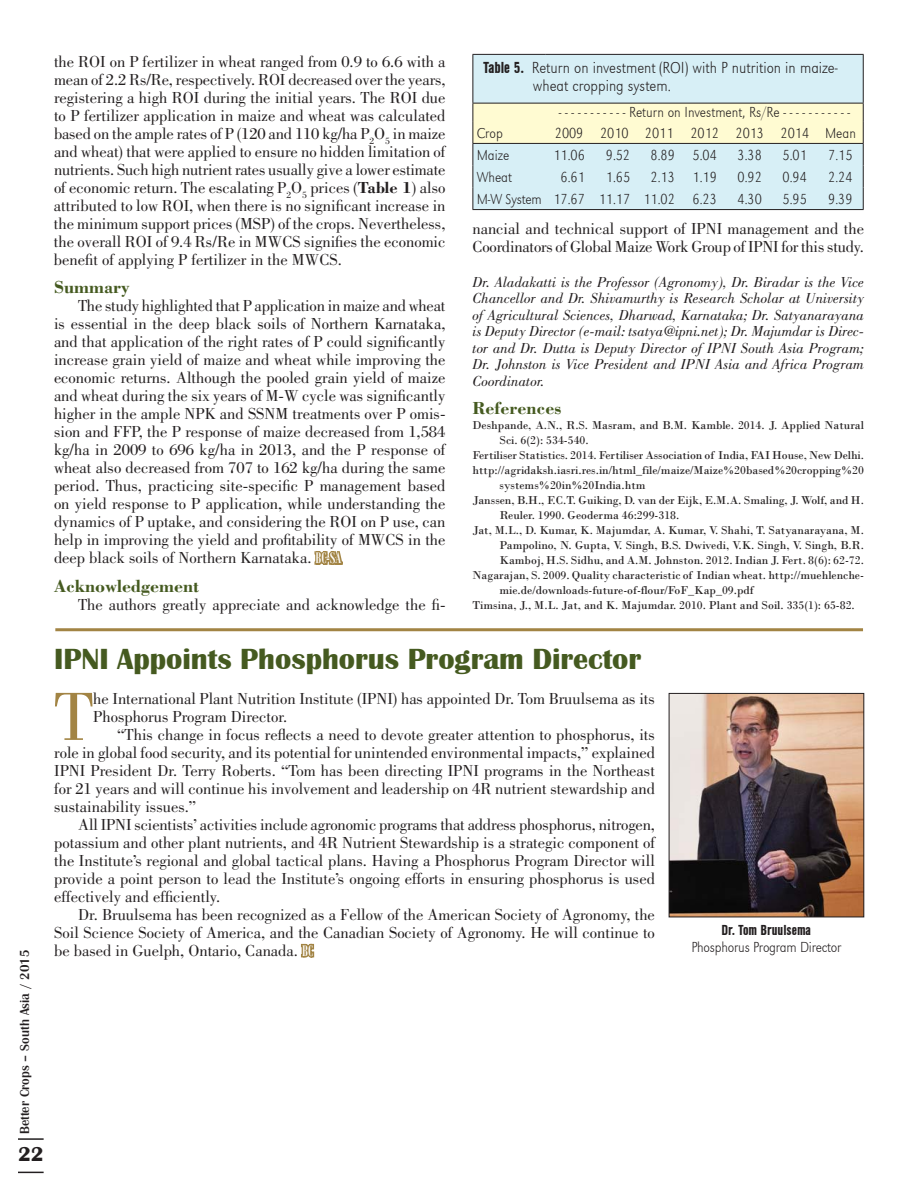
<style>
.page{position:relative;width:918px;height:1188px;background:#fff}
.page>*{position:absolute;margin:0;border:0;box-sizing:border-box;transform-origin:0 0}
.t1{font:70.35px "Bodoni";color:#a28444}
.t2{font:700 30px "Britannic T";color:#455a20}
.t3{font:700 21px "Britannic T";color:#231f20}
.t4{font:700 18px "Bodoni";color:#455a20}
.t5{font:16.5px/18px "Bodoni";color:#231f20;text-align:justify}
.t6{font:16.5px/18px "URW Grotesk T Ext Lig Ext Nar";color:#231f20}
.t7{font:italic 15px/16.5px "Bodoni";color:#231f20;text-align:justify}
.t8{font:15px/21.6px "URW Grotesk T Ext Lig Ext Nar";color:#231f20}
.t9{font:15px "URW Grotesk T Bol Con";color:#231f20}
.t10{font:500 13.5px "Britannic T";color:#231f20}
.t11{font:12px "Bodoni";color:#231f20}
.s1{font-weight:700}
.s2{font-family:"Bodoni MT Condensed";color:#a28444}
.s3{font-family:"Bodoni MT Condensed";color:#fff}
.s4{font-family:"URW Grotesk T Bol Con"}
.s5{color:#d7eff6}
</style>
<div class="page">
<hr style="left:18px;top:1138px;width:26px;height:2px;background:#231f20">
<svg style="left:18px;top:1172px;width:26px;height:1px"></svg>
<div style="left:473px;top:55px;width:390px;height:48px;background:#d7eff6"></div>
<hr style="left:472px;top:54px;width:74px;height:1px;background:#231f20">
<hr style="left:472px;top:55px;width:1px;height:48px;background:#231f20">
<hr style="left:546px;top:54px;width:318px;height:1px;background:#231f20">
<hr style="left:863px;top:55px;width:1px;height:48px;background:#231f20">
<svg style="left:472px;top:104px;width:392px;height:105px;background:#e4f2e7"></svg>
<hr style="left:472px;top:209px;width:392px;height:1px;background:#231f20">
<hr style="left:472px;top:103px;width:392px;height:1px;background:#231f20">
<hr style="left:472px;top:143px;width:392px;height:1px;background:#231f20">
<img style="left:671px;top:695px;width:191px;height:220px">
<div style="left:669px;top:693px;width:195px;height:224px;border:1px solid #231f20"></div>
<hr style="left:55px;top:628px;width:808px;height:3px;background:#a28444">
<p class="t5" style="left:54px;top:54px;width:393px">the ROI on P fertilizer in wheat ranged from 0.9 to 6.6 with a mean of 2.2 Rs/Re, respectively. ROI decreased over the years, registering a high ROI during the initial years. The ROI due to P fertilizer application in maize and wheat was calculated based on the ample rates of P (120 and 110 kg/ha P<sub>2</sub>O<sub>5</sub> in maize and wheat) that were applied to ensure no hidden limitation of nutrients. Such high nutrient rates usually give a lower estimate of economic return. The escalating P<sub>2</sub>O<sub>5</sub> prices (<span class="s1">Table 1</span>) also attributed to low ROI, when there is no significant increase in the minimum support prices (MSP) of the crops. Nevertheless, the overall ROI of 9.4 Rs/Re in MWCS signifies the economic benefit of applying P fertilizer in the MWCS.</p>
<p class="t4" style="left:54px;top:281px;width:77px">Summary</p>
<p class="t5" style="left:54px;top:298px;width:393px;text-indent:24px">The study highlighted that P application in maize and wheat is essential in the deep black soils of Northern Karnataka, and that application of the right rates of P could significantly increase grain yield of maize and wheat while improving the economic returns. Although the pooled grain yield of maize and wheat during the six years of M-W cycle was significantly higher in the ample NPK and SSNM treatments over P omis&shy;sion and FFP, the P response of maize decreased from 1,584 kg/ha in 2009 to 696 kg/ha in 2013, and the P response of wheat also decreased from 707 to 162 kg/ha during the same period. Thus, practicing site-specific P management based on yield response to P application, while understanding the dynamics of P uptake, and considering the ROI on P use, can help in improving the yield and profitability of MWCS in the deep black soils of Northern Karnataka. <span class="s2">B</span><span class="s3">C-SA</span></p>
<p class="t4" style="left:54px;top:579px;width:147px">Acknowledgement</p>
<p class="t5" style="left:78px;top:597px;width:369px">The authors greatly appreciate and acknowledge the fi-</p>
<p class="t6" style="left:533px;top:58px;width:306px;text-indent:-50px"><span class="s4">Table 5.</span> Return on investment (ROI) with P nutrition in maize&shy;wheat cropping system.</p>
<p class="t8" style="left:477px;top:122px;width:28px">Crop</p>
<p class="t8" style="left:555px;top:100px;width:303px">- - - - - - - - - - - Return on Investment, Rs/Re - - - - - - - - - - -<br>2009 2010 2011 2012 2013 2014 Mean</p>
<p class="t8" style="left:477px;top:144px;width:34px">Maize</p>
<p class="t8" style="left:553px;top:144px;width:165px">11.06 <span class="s5">1</span>9.52 <span class="s5">1</span>8.89 5.04</p>
<p class="t8" style="left:738px;top:144px;width:26px">3.38</p>
<p class="t8" style="left:783px;top:144px;width:26px">5.01</p>
<p class="t8" style="left:828px;top:144px;width:26px">7.15</p>
<p class="t8" style="left:477px;top:166px;width:37px">Wheat</p>
<p class="t8" style="left:553px;top:166px;width:165px"><span class="s5">1</span>6.61 <span class="s5">1</span>1.65 <span class="s5">1</span>2.13 1.19</p>
<p class="t8" style="left:738px;top:166px;width:26px">0.92</p>
<p class="t8" style="left:783px;top:166px;width:26px">0.94</p>
<p class="t8" style="left:828px;top:166px;width:26px">2.24</p>
<p class="t8" style="left:477px;top:188px;width:242px">M-W System 17.67 11.17 11.02 6.23</p>
<p class="t8" style="left:738px;top:188px;width:26px">4.30</p>
<p class="t8" style="left:783px;top:188px;width:26px">5.95</p>
<p class="t8" style="left:828px;top:188px;width:26px">9.39</p>
<p class="t5" style="left:473px;top:221px;width:393px">nancial and technical support of IPNI management and the<br>Coordinators of Global Maize Work Group of IPNI for this study.</p>
<p class="t7" style="left:472px;top:275px;width:393px">Dr. Aladakatti is the Professor (Agronomy), Dr. Biradar is the Vice Chancellor and Dr. Shivamurthy is Research Scholar at University of Agricultural Sciences, Dharwad, Karnataka; Dr. Satyanarayana is Deputy Director (e-mail: tsatya@ipni.net); Dr. Majumdar is Direc&shy;tor and Dr. Dutta is Deputy Director of IPNI South Asia Program; Dr. Johnston is Vice President and IPNI Asia and Africa Program Coordinator.</p>
<p class="t4" style="left:472px;top:402px;width:90px">References</p>
<p class="t11" style="left:472px;top:418px;width:393px">Deshpande, A.N., R.S. Masram, and B.M. Kamble. 2014. J. Applied Natural</p>
<p class="t11" style="left:500px;top:433px;width:91px">Sci. 6(2): 534-540.</p>
<p class="t11" style="left:472px;top:448px;width:393px">Fertiliser Statistics. 2014. Fertiliser Association of India, FAI House, New Delhi.</p>
<p class="t11" style="left:472px;top:463px;width:393px">http://agridaksh.iasri.res.in/html_file/maize/Maize%20based%20cropping%20</p>
<p class="t11" style="left:500px;top:478px;width:148px">systems%20in%20India.htm</p>
<p class="t11" style="left:472px;top:493px;width:393px">Janssen, B.H., F.C.T. Guiking, D. van der Eijk, E.M.A. Smaling, J. Wolf, and H.</p>
<p class="t11" style="left:500px;top:508px;width:181px">Reuler. 1990. Geoderma 46:299-318.</p>
<p class="t11" style="left:472px;top:523px;width:393px">Jat, M.L., D. Kumar, K. Majumdar, A. Kumar, V. Shahi, T. Satyanarayana, M.</p>
<p class="t11" style="left:500px;top:538px;width:366px">Pampolino, N. Gupta, V. Singh, B.S. Dwivedi, V.K. Singh, V. Singh, B.R.</p>
<p class="t11" style="left:500px;top:553px;width:366px">Kamboj, H.S. Sidhu, and A.M. Johnston. 2012. Indian J. Fert. 8(6): 62-72.</p>
<p class="t11" style="left:472px;top:568px;width:393px">Nagarajan, S. 2009. Quality characteristic of Indian wheat. http://muehlenche-</p>
<p class="t11" style="left:500px;top:583px;width:256px">mie.de/downloads-future-of-flour/FoF_Kap_09.pdf</p>
<p class="t11" style="left:472px;top:598px;width:384px">Timsina, J., M.L. Jat, and K. Majumdar. 2010. Plant and Soil. 335(1): 65-82.</p>
<p class="t10" style="left:16px;top:1134px;width:186px;rotate:-90deg">Better Crops – South Asia / 2015</p>
<p class="t3" style="left:18px;top:1140px;width:27px">22</p>
<h2 class="t2" style="left:54px;top:640px;width:588px">IPNI Appoints Phosphorus Program Director</h2>
<h1 class="t1" style="left:54px;top:691px;width:41px">T</h1>
<p class="t5" style="left:93px;top:691px;width:563px">he International Plant Nutrition Institute (IPNI) has appointed Dr. Tom Bruulsema as its<br>Phosphorus Program Director.</p>
<p class="t5" style="left:54px;top:727px;width:602px;text-indent:63px">“This change in focus reflects a need to devote greater attention to phosphorus, its role in global food security, and its potential for unintended environmental impacts,” explained IPNI President Dr. Terry Roberts. “Tom has been directing IPNI programs in the Northeast for 21 years and will continue his involvement and leadership on 4R nutrient stewardship and sustainability issues.”</p>
<p class="t5" style="left:54px;top:817px;width:602px;text-indent:24px">All IPNI scientists’ activities include agronomic programs that address phosphorus, nitrogen, potassium and other plant nutrients, and 4R Nutrient Stewardship is a strategic component of the Institute’s regional and global tactical plans. Having a Phosphorus Program Director will provide a point person to lead the Institute’s ongoing efforts in ensuring phosphorus is used effectively and efficiently.</p>
<p class="t5" style="left:54px;top:907px;width:602px;text-indent:24px">Dr. Bruulsema has been recognized as a Fellow of the American Society of Agronomy, the Soil Science Society of America, and the Canadian Society of Agronomy. He will continue to be based in Guelph, Ontario, Canada. <span class="s2">B</span><span class="s3">C</span></p>
<p class="t9" style="left:722px;top:921px;width:91px">Dr. Tom Bruulsema</p>
<p class="t8" style="left:691px;top:935px;width:151px">Phosphorus Program Director</p>
</div>
